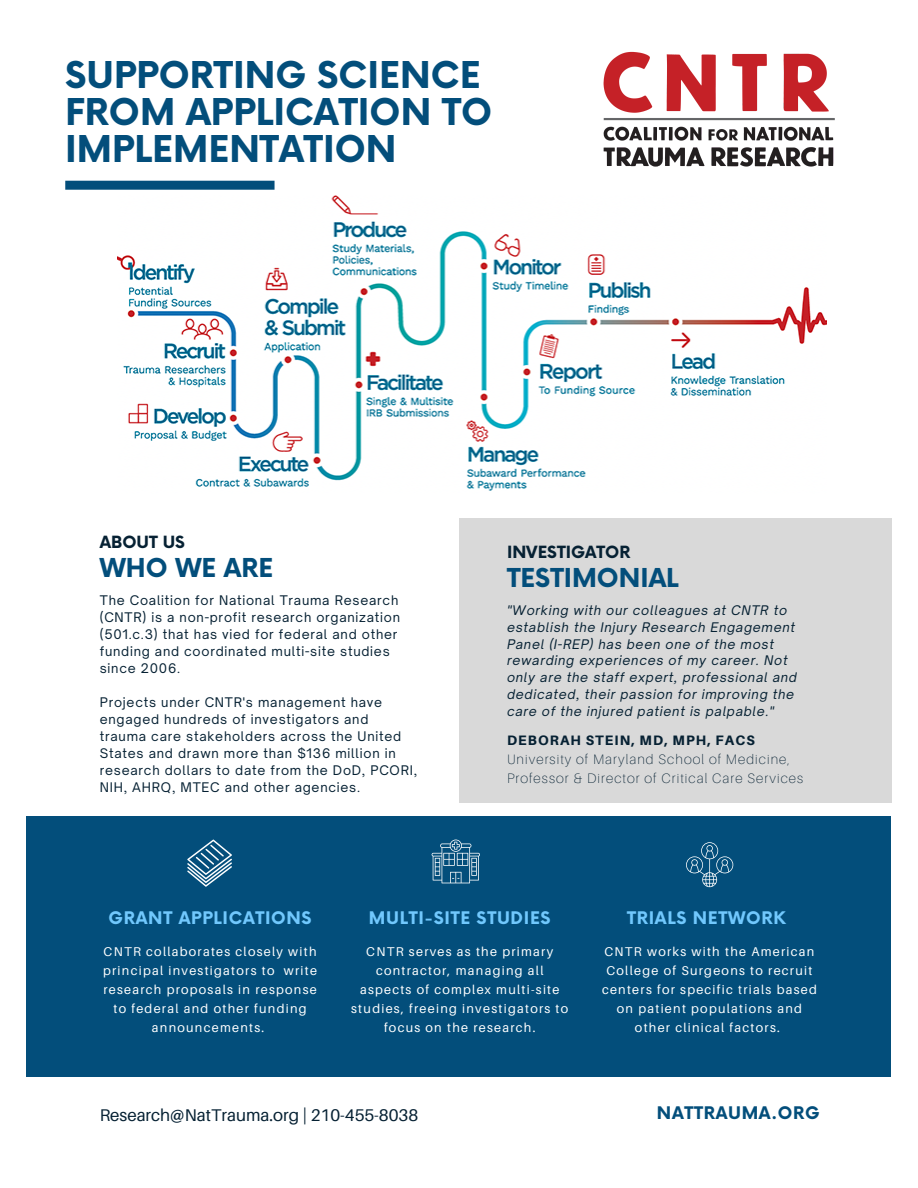
<style>
.page{position:relative;width:918px;height:1188px;background:#fff}
.page>*{position:absolute;margin:0;border:0;box-sizing:border-box;transform-origin:0 0}
.t1{font:700 36px/37.2px "Now";color:#034e7b}
.t2{font:700 25.35px "Now";color:#034e7b}
.t3{font:700 16.95px "Now";letter-spacing:.04em;color:#71c8fd}
.t4{font:16.95px "Aileron";color:#062133}
.t5{font:700 16.95px "Now";letter-spacing:.04em;color:#034e7b}
.t6{font:700 16.5px "Now";color:#062133}
.t7{font:100 13.65px/19.2px "Aileron";letter-spacing:.08em;color:#062133}
.t8{font:800 13.65px "Aileron";letter-spacing:.08em;color:#062133}
.t9{font:12.75px/17px "Open Sauce One";letter-spacing:.06em;color:#062133}
.t10{font:12.75px/19px "Aileron";letter-spacing:.1em;color:#fff;text-align:center}
.t11{font:italic 12.75px/17px "Open Sauce One";letter-spacing:.06em;color:#062133}
</style>
<div class="page">
<div style="left:459px;top:519px;width:432px;height:284px;background:#d9d9d9"></div>
<img style="left:117px;top:195px;width:709px;height:296px">
<div style="left:27px;top:816px;width:864px;height:261px;background:#034e7b"></div>
<div style="left:65px;top:181px;width:210px;height:9px;background:#034e7b"></div>
<img style="left:603px;top:51px;width:232px;height:116px">
<svg style="left:187px;top:840px;width:45px;height:47px"></svg>
<svg style="left:686px;top:842px;width:47px;height:45px"></svg>
<svg style="left:432px;top:840px;width:48px;height:43px"></svg>
<h1 class="t1" style="left:65px;top:59px;width:429px">SUPPORTING SCIENCE<br>FROM APPLICATION TO<br>IMPLEMENTATION</h1>
<p class="t6" style="left:100px;top:533px;width:87px">ABOUT US</p>
<h2 class="t2" style="left:100px;top:554px;width:175px">WHO WE ARE</h2>
<p class="t9" style="left:100px;top:592px;width:302px">The Coalition for National Trauma Research (CNTR) is a non-profit research organization (501.c.3) that has vied for federal and other funding and coordinated multi-site studies since 2006.</p>
<p class="t9" style="left:100px;top:694px;width:319px">Projects under CNTR's management have engaged hundreds of investigators and trauma care stakeholders across the United States and drawn more than $136 million in research dollars to date from the DoD, PCORI, NIH, AHRQ, MTEC and other agencies.</p>
<p class="t6" style="left:507px;top:543px;width:125px">INVESTIGATOR</p>
<h2 class="t2" style="left:507px;top:564px;width:173px">TESTIMONIAL</h2>
<p class="t11" style="left:507px;top:601px;width:291px">"Working with our colleagues at CNTR to establish the Injury Research Engagement Panel (I-REP) has been one of the most rewarding experiences of my career. Not only are the staff expert, professional and dedicated, their passion for improving the care of the injured patient is palpable."</p>
<p class="t8" style="left:507px;top:732px;width:249px">DEBORAH STEIN, MD, MPH, FACS</p>
<p class="t7" style="left:507px;top:749px;width:298px">University of Maryland School of Medicine,<br>Professor &amp; Director of Critical Care Services</p>
<h3 class="t3" style="left:109px;top:909px;width:205px">GRANT APPLICATIONS</h3>
<p class="t10" style="left:103px;top:942px;width:215px">CNTR collaborates closely with principal investigators to write research proposals in response to federal and other funding announcements.</p>
<h3 class="t3" style="left:369px;top:909px;width:183px">MULTI-SITE STUDIES</h3>
<p class="t10" style="left:351px;top:942px;width:219px">CNTR serves as the primary contractor, managing all aspects of complex multi-site studies, freeing investigators to focus on the research.</p>
<h3 class="t3" style="left:627px;top:909px;width:160px">TRIALS NETWORK</h3>
<p class="t10" style="left:602px;top:942px;width:216px">CNTR works with the American<br>College of Surgeons to recruit centers for specific trials based on patient populations and other clinical factors.</p>
<h3 class="t4" style="left:100px;top:1104px;width:320px">Research@NatTrauma.org | 210-455-8038</h3>
<h3 class="t5" style="left:657px;top:1104px;width:164px">NATTRAUMA.ORG</h3>
</div>
